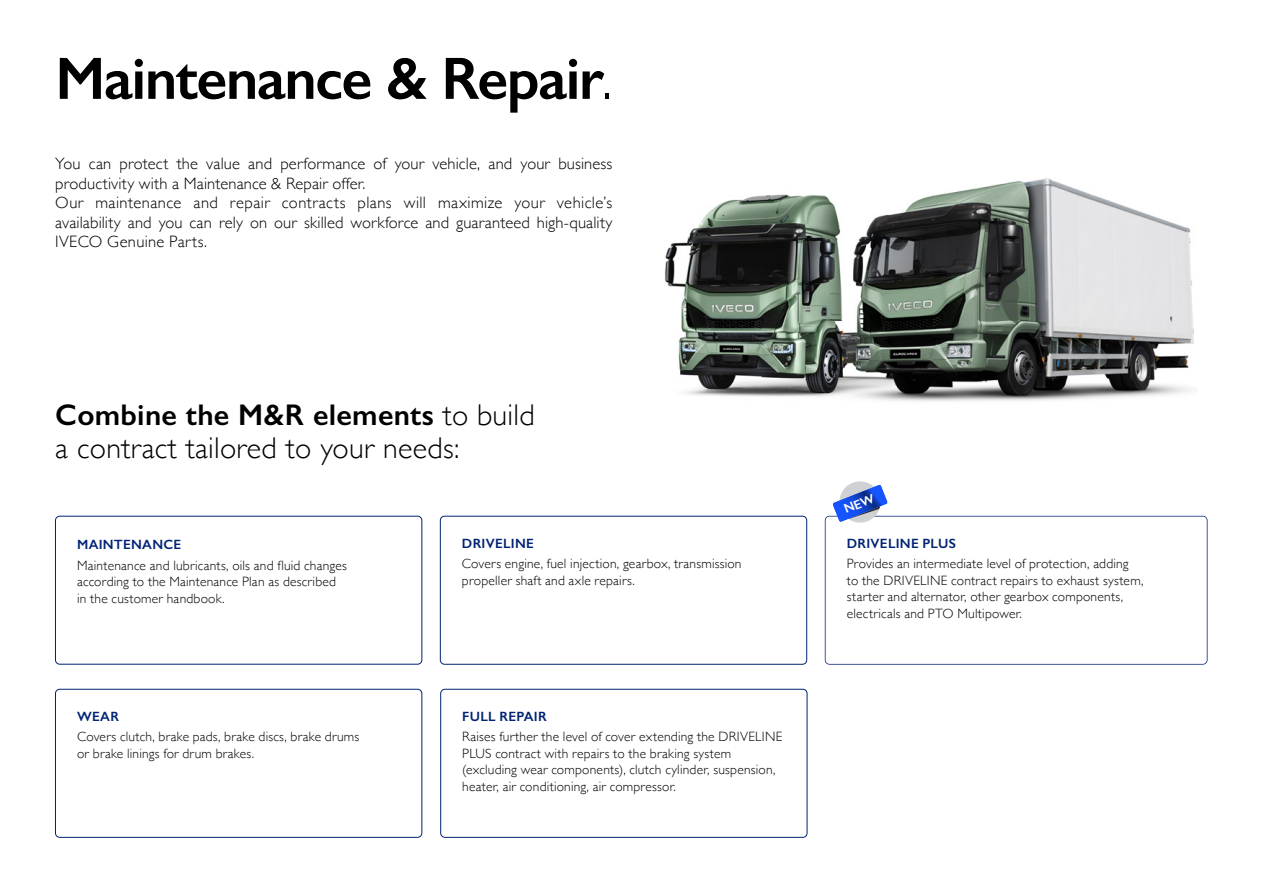
<style>
.page{position:relative;width:1263px;height:893px;background:#fff}
.page>*{position:absolute;margin:0;border:0;box-sizing:border-box;transform-origin:0 0}
.t1{font:600 60px "Gill Sans";letter-spacing:-.025em;color:#000}
.t2{font:300 30px/33px "Gill Sans";letter-spacing:.01em;color:#000}
.t3{font:300 16.5px/19.5px "Gill Sans";letter-spacing:.01em;color:#000}
.t4{font:300 13.5px/16.5px "Gill Sans";letter-spacing:.015em;color:#000}
.t5{font:600 13.5px "Gill Sans";letter-spacing:.02em;color:#002373}
.s1{font-weight:300}
.s2{font-weight:600}
</style>
<div class="page">
<img style="left:665px;top:178px;width:529px;height:223px">
<div style="left:440px;top:516px;width:367px;height:149px;border:1px solid #002373;border-radius:4px"></div>
<svg style="left:825px;top:516px;width:382px;height:149px"></svg>
<div style="left:55px;top:516px;width:367px;height:149px;border:1px solid #002373;border-radius:4px"></div>
<div style="left:440px;top:689px;width:367px;height:149px;border:1px solid #002373;border-radius:4px"></div>
<div style="left:55px;top:689px;width:367px;height:149px;border:1px solid #002373;border-radius:4px"></div>
<svg style="left:833px;top:481px;width:54px;height:44px"></svg>
<h1 class="t1" style="left:55px;top:42px;width:558px">Maintenance &amp; Repair<span class="s1">.</span></h1>
<p class="t3" style="left:55px;top:153px;width:559px">You can protect the value and performance of your vehicle, and your business productivity with a Maintenance &amp; Repair offer.<br>Our maintenance and repair contracts plans will maximize your vehicle’s availability and you can rely on our skilled workforce and guaranteed high-quality IVECO Genuine Parts.</p>
<h2 class="t2" style="left:55px;top:397px;width:481px"><span class="s2">Combine the M&amp;R elements</span> to build a contract tailored to your needs:</h2>
<p class="t5" style="left:77px;top:536px;width:106px">MAINTENANCE</p>
<p class="t4" style="left:77px;top:557px;width:271px">Maintenance and lubricants, oils and fluid changes according to the Maintenance Plan as described in the customer handbook.</p>
<p class="t5" style="left:77px;top:708px;width:43px">WEAR</p>
<p class="t4" style="left:77px;top:728px;width:284px">Covers clutch, brake pads, brake discs, brake drums or brake linings for drum brakes.</p>
<p class="t5" style="left:462px;top:535px;width:73px">DRIVELINE</p>
<p class="t4" style="left:462px;top:555px;width:281px">Covers engine, fuel injection, gearbox, transmission propeller shaft and axle repairs.</p>
<p class="t5" style="left:462px;top:708px;width:86px">FULL REPAIR</p>
<p class="t4" style="left:462px;top:728px;width:322px">Raises further the level of cover extending the DRIVELINE PLUS contract with repairs to the braking system (excluding wear components), clutch cylinder, suspension, heater, air conditioning, air compressor.</p>
<p class="t5" style="left:847px;top:535px;width:111px">DRIVELINE PLUS</p>
<p class="t4" style="left:847px;top:555px;width:298px">Provides an intermediate level of protection, adding to the DRIVELINE contract repairs to exhaust system, starter and alternator, other gearbox components, electricals and PTO Multipower.</p>
</div>
